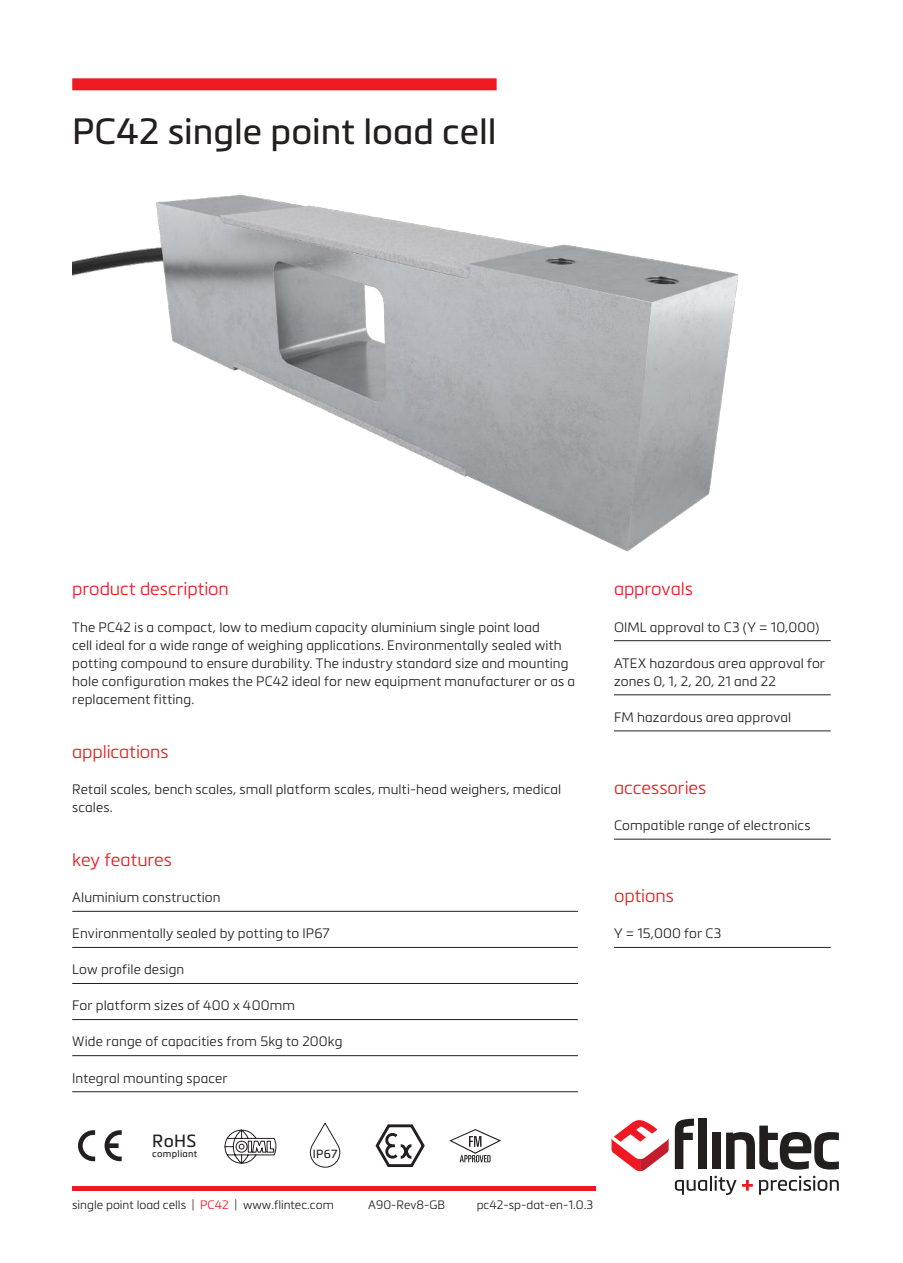
<style>
.page{position:relative;width:903px;height:1263px;background:#fff}
.page>*{position:absolute;margin:0;border:0;box-sizing:border-box;transform-origin:0 0}
.t1{font:36px "Metronic Pro";color:#241f1f}
.t2{font:300 18px "Metronic Pro";letter-spacing:-.005em;color:#ef1923}
.t3{font:17.4px "Metronic Pro";color:#241f1f}
.t4{font:300 13.5px/18px "Metronic Pro";letter-spacing:.01em;color:#241f1f}
.t5{font:300 12px "Metronic Pro";color:#241f1f}
.t6{font:11.7px "Metronic Pro";color:#241f1f}
.t7{font:9.45px "Metronic Pro";letter-spacing:.025em;color:#241f1f}
.s1{color:#ef1923}
</style>
<div class="page">
<svg style="left:674px;top:1176px;width:78px;height:19px"></svg>
<svg style="left:759px;top:1176px;width:79px;height:19px"></svg>
<svg style="left:674px;top:1119px;width:19px;height:50px"></svg>
<div style="left:698px;top:1119px;width:8px;height:50px;background:#241f1f"></div>
<div style="left:712px;top:1133px;width:8px;height:36px;background:#241f1f"></div>
<svg style="left:726px;top:1125px;width:112px;height:44px"></svg>
<svg style="left:611px;top:1120px;width:57px;height:51px"></svg>
<div style="left:72px;top:1186px;width:523px;height:5px;background:#ef1923"></div>
<svg style="left:104px;top:1130px;width:18px;height:31px"></svg>
<svg style="left:78px;top:1130px;width:17px;height:31px"></svg>
<svg style="left:224px;top:1129px;width:52px;height:35px"></svg>
<svg style="left:309px;top:1122px;width:31px;height:46px"></svg>
<svg style="left:375px;top:1124px;width:50px;height:43px"></svg>
<svg style="left:449px;top:1129px;width:52px;height:33px"></svg>
<img style="left:72px;top:195px;width:667px;height:357px">
<div style="left:72px;top:78px;width:424px;height:12px;background:#ef1923"></div>
<hr style="left:72px;top:911px;width:505px;height:1px;background:#241f1f">
<hr style="left:72px;top:947px;width:505px;height:1px;background:#241f1f">
<hr style="left:72px;top:983px;width:505px;height:1px;background:#241f1f">
<hr style="left:72px;top:1019px;width:505px;height:1px;background:#241f1f">
<hr style="left:72px;top:1055px;width:505px;height:1px;background:#241f1f">
<hr style="left:72px;top:1091px;width:505px;height:1px;background:#241f1f">
<hr style="left:613px;top:640px;width:217px;height:1px;background:#241f1f">
<hr style="left:613px;top:694px;width:217px;height:1px;background:#241f1f">
<hr style="left:613px;top:731px;width:217px;height:1px;background:#241f1f">
<hr style="left:613px;top:839px;width:217px;height:1px;background:#241f1f">
<hr style="left:613px;top:947px;width:217px;height:1px;background:#241f1f">
<h1 class="t1" style="left:72px;top:106px;width:425px">PC42 single point load cell</h1>
<h2 class="t2" style="left:72px;top:577px;width:158px">product description</h2>
<p class="t4" style="left:72px;top:617px;width:504px">The PC42 is a compact, low to medium capacity aluminium single point load<br>cell ideal for a wide range of weighing applications. Environmentally sealed with potting compound to ensure durability. The industry standard size and mounting hole configuration makes the PC42 ideal for new equipment manufacturer or as a replacement fitting.</p>
<h2 class="t2" style="left:72px;top:739px;width:98px">applications</h2>
<p class="t4" style="left:72px;top:779px;width:490px">Retail scales, bench scales, small platform scales, multi-head weighers, medical scales.</p>
<h2 class="t2" style="left:72px;top:847px;width:101px">key features</h2>
<p class="t4" style="left:72px;top:888px;width:150px">Aluminium construction</p>
<p class="t4" style="left:72px;top:924px;width:259px">Environmentally sealed by potting to IP67</p>
<p class="t4" style="left:72px;top:960px;width:113px">Low profile design</p>
<p class="t4" style="left:72px;top:996px;width:224px">For platform sizes of 400 x 400mm</p>
<p class="t4" style="left:72px;top:1032px;width:271px">Wide range of capacities from 5kg to 200kg</p>
<p class="t4" style="left:72px;top:1068px;width:157px">Integral mounting spacer</p>
<p class="t3" style="left:152px;top:1128px;width:46px">RoHS</p>
<p class="t7" style="left:152px;top:1147px;width:46px">compliant</p>
<p class="t6" style="left:313px;top:1145px;width:26px">IP67</p>
<p class="t5" style="left:72px;top:1196px;width:263px">single point load cells | <span class="s1">PC42</span> | www.flintec.com</p>
<p class="t5" style="left:368px;top:1196px;width:78px">A90-Rev8-GB</p>
<p class="t5" style="left:476px;top:1196px;width:118px">pc42-sp-dat-en-1.0.3</p>
<h2 class="t2" style="left:613px;top:577px;width:80px">approvals</h2>
<p class="t4" style="left:613px;top:617px;width:207px">OIML approval to C3 (Y = 10,000)</p>
<p class="t4" style="left:613px;top:653px;width:212px">ATEX hazardous area approval for zones 0, 1, 2, 20, 21 and 22</p>
<p class="t4" style="left:613px;top:707px;width:179px">FM hazardous area approval</p>
<h2 class="t2" style="left:613px;top:775px;width:94px">accessories</h2>
<p class="t4" style="left:613px;top:816px;width:198px">Compatible range of electronics</p>
<h2 class="t2" style="left:613px;top:884px;width:61px">options</h2>
<p class="t4" style="left:613px;top:924px;width:109px">Y = 15,000 for C3</p>
</div>
